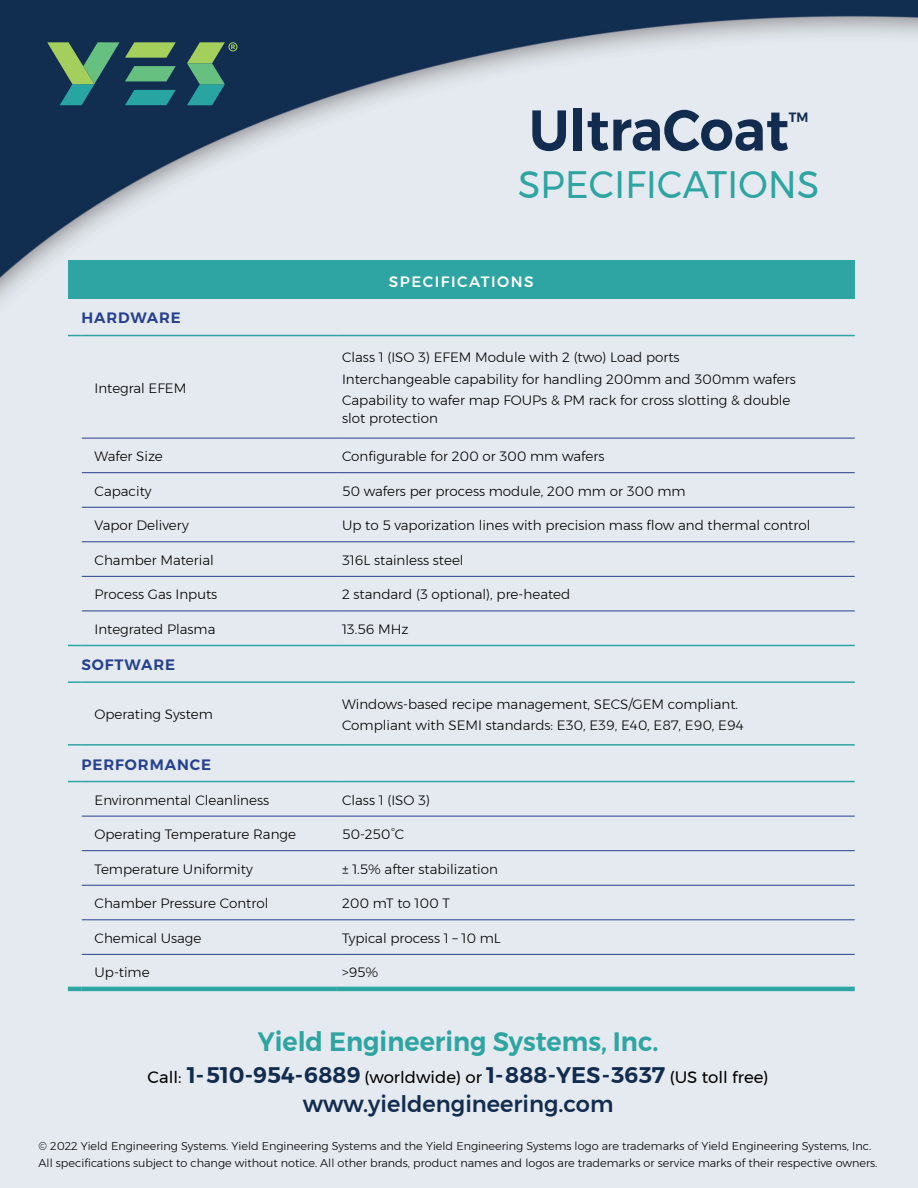
<style>
.page{position:relative;width:918px;height:1188px;background:#fff}
.page>*{position:absolute;margin:0;border:0;box-sizing:border-box;transform-origin:0 0}
.t1{font:600 57.3px "Montserrat";color:#122c50;scale:.94 1}
.t2{font:38.1px "Montserrat";letter-spacing:.01em;color:#2ea5a2;scale:.94 1}
.t3{font:600 26.55px "Montserrat";color:#2ea5a2;scale:.96 1}
.t4{font:500 22.5px "Montserrat";color:#122c50}
.t5{font:16.5px "Montserrat";color:#000}
.t6{font:600 15px "Montserrat";letter-spacing:.06em;color:#25408f}
.t7{font:500 15px "Montserrat";letter-spacing:.1em;color:#fff}
.t8{font:300 13.5px/21.3px "Montserrat";color:#000}
.t9{font:600 13.5px "Montserrat";color:#122c50;scale:.94 1}
.t10{font:300 11.25px/16.5px "Montserrat";color:#000}
.s1{font-weight:600;font-size:22.5px;color:#122c50}
</style>
<div class="page">
<img style="left:0;top:0;width:918px;height:1188px">
<div style="left:68px;top:261px;width:787px;height:38px;background:#2ea5a2"></div>
<svg style="left:68px;top:335px;width:14px;height:1px"></svg>
<hr style="left:82px;top:335px;width:254px;height:1px;background:#2ea5a2">
<hr style="left:336px;top:335px;width:519px;height:1px;background:#2ea5a2">
<hr style="left:82px;top:438px;width:254px;height:1px;background:#25408f">
<hr style="left:336px;top:438px;width:519px;height:1px;background:#25408f">
<hr style="left:82px;top:472px;width:254px;height:1px;background:#25408f">
<hr style="left:336px;top:472px;width:519px;height:1px;background:#25408f">
<hr style="left:82px;top:507px;width:254px;height:1px;background:#25408f">
<hr style="left:336px;top:507px;width:519px;height:1px;background:#25408f">
<hr style="left:82px;top:542px;width:254px;height:1px;background:#25408f">
<hr style="left:336px;top:542px;width:519px;height:1px;background:#25408f">
<hr style="left:82px;top:576px;width:254px;height:1px;background:#25408f">
<hr style="left:336px;top:576px;width:519px;height:1px;background:#25408f">
<hr style="left:82px;top:611px;width:254px;height:1px;background:#25408f">
<hr style="left:336px;top:611px;width:519px;height:1px;background:#25408f">
<hr style="left:82px;top:816px;width:254px;height:1px;background:#25408f">
<hr style="left:336px;top:816px;width:519px;height:1px;background:#25408f">
<hr style="left:82px;top:850px;width:254px;height:1px;background:#25408f">
<hr style="left:336px;top:850px;width:519px;height:1px;background:#25408f">
<hr style="left:82px;top:885px;width:254px;height:1px;background:#25408f">
<hr style="left:336px;top:885px;width:519px;height:1px;background:#25408f">
<hr style="left:82px;top:920px;width:254px;height:1px;background:#25408f">
<hr style="left:336px;top:920px;width:519px;height:1px;background:#25408f">
<svg style="left:68px;top:645px;width:14px;height:1px"></svg>
<hr style="left:82px;top:645px;width:254px;height:1px;background:#2ea5a2">
<hr style="left:336px;top:645px;width:519px;height:1px;background:#2ea5a2">
<svg style="left:68px;top:681px;width:14px;height:2px"></svg>
<hr style="left:82px;top:681px;width:254px;height:2px;background:#2ea5a2">
<hr style="left:336px;top:681px;width:519px;height:2px;background:#2ea5a2">
<svg style="left:68px;top:744px;width:14px;height:2px"></svg>
<hr style="left:82px;top:744px;width:254px;height:2px;background:#2ea5a2">
<hr style="left:336px;top:744px;width:519px;height:2px;background:#2ea5a2">
<svg style="left:68px;top:781px;width:14px;height:1px"></svg>
<hr style="left:82px;top:781px;width:254px;height:1px;background:#2ea5a2">
<hr style="left:336px;top:781px;width:519px;height:1px;background:#2ea5a2">
<hr style="left:82px;top:954px;width:254px;height:1px;background:#25408f">
<hr style="left:336px;top:954px;width:519px;height:1px;background:#25408f">
<hr style="left:68px;top:987px;width:14px;height:4px;background:#2ea5a2">
<hr style="left:82px;top:987px;width:254px;height:4px;background:#2ea5a2">
<hr style="left:336px;top:987px;width:519px;height:4px;background:#2ea5a2">
<svg style="left:47px;top:42px;width:129px;height:63px;background:#3e7465"></svg>
<svg style="left:187px;top:42px;width:50px;height:63px;background:#3c7667"></svg>
<h1 class="t1" style="left:529px;top:85px;width:278px">UltraCoat</h1>
<p class="t9" style="left:789px;top:106px;width:22px">TM</p>
<h2 class="t2" style="left:518px;top:156px;width:322px">SPECIFICATIONS</h2>
<p class="t6" style="left:81px;top:306px;width:101px">HARDWARE</p>
<p class="t8" style="left:95px;top:377px;width:93px">Integral EFEM</p>
<p class="t7" style="left:389px;top:270px;width:146px">SPECIFICATIONS</p>
<p class="t8" style="left:342px;top:347px;width:455px">Class 1 (ISO 3) EFEM Module with 2 (two) Load ports<br>Interchangeable capability for handling 200mm and 300mm wafers<br>Capability to wafer map FOUPs &amp; PM rack for cross slotting &amp; double</p>
<p class="t8" style="left:342px;top:407px;width:97px">slot protection</p>
<p class="t8" style="left:95px;top:445px;width:70px">Wafer Size</p>
<p class="t8" style="left:342px;top:445px;width:264px">Configurable for 200 or 300 mm wafers</p>
<p class="t8" style="left:95px;top:480px;width:59px">Capacity</p>
<p class="t8" style="left:342px;top:480px;width:345px">50 wafers per process module, 200 mm or 300 mm</p>
<p class="t8" style="left:95px;top:514px;width:96px">Vapor Delivery</p>
<p class="t8" style="left:342px;top:514px;width:470px">Up to 5 vaporization lines with precision mass flow and thermal control</p>
<p class="t8" style="left:95px;top:549px;width:121px">Chamber Material</p>
<p class="t8" style="left:342px;top:549px;width:123px">316L stainless steel</p>
<p class="t8" style="left:95px;top:584px;width:124px">Process Gas Inputs</p>
<p class="t8" style="left:342px;top:584px;width:230px">2 standard (3 optional), pre-heated</p>
<p class="t8" style="left:95px;top:618px;width:122px">Integrated Plasma</p>
<p class="t8" style="left:342px;top:618px;width:68px">13.56 MHz</p>
<p class="t6" style="left:81px;top:653px;width:95px">SOFTWARE</p>
<p class="t8" style="left:95px;top:704px;width:120px">Operating System</p>
<p class="t8" style="left:342px;top:693px;width:403px">Windows-based recipe management, SECS/GEM compliant.<br>Compliant with SEMI standards: E30, E39, E40, E87, E90, E94</p>
<p class="t6" style="left:81px;top:753px;width:131px">PERFORMANCE</p>
<p class="t8" style="left:95px;top:789px;width:176px">Environmental Cleanliness</p>
<p class="t8" style="left:342px;top:789px;width:89px">Class 1 (ISO 3)</p>
<p class="t8" style="left:95px;top:823px;width:203px">Operating Temperature Range</p>
<p class="t8" style="left:342px;top:823px;width:64px">50-250°C</p>
<p class="t8" style="left:95px;top:858px;width:160px">Temperature Uniformity</p>
<p class="t8" style="left:342px;top:858px;width:157px">± 1.5% after stabilization</p>
<p class="t8" style="left:95px;top:892px;width:175px">Chamber Pressure Control</p>
<p class="t8" style="left:342px;top:892px;width:109px">200 mT to 100 T</p>
<p class="t8" style="left:95px;top:927px;width:108px">Chemical Usage</p>
<p class="t8" style="left:342px;top:927px;width:160px">Typical process 1 – 10 mL</p>
<p class="t8" style="left:95px;top:961px;width:57px">Up-time</p>
<p class="t8" style="left:342px;top:961px;width:38px">&gt;95%</p>
<h3 class="t3" style="left:258px;top:1021px;width:419px">Yield Engineering Systems, Inc.</h3>
<p class="t5" style="left:148px;top:1065px;width:622px">Call: <span class="s1">1-510-954-6889</span> (worldwide) or <span class="s1">1-888-YES-3637</span> (US toll free)</p>
<h3 class="t4" style="left:303px;top:1086px;width:312px">www.yieldengineering.com</h3>
<p class="t10" style="left:39px;top:1138px;width:840px">© 2022 Yield Engineering Systems. Yield Engineering Systems and the Yield Engineering Systems logo are trademarks of Yield Engineering Systems, Inc.<br>All specifications subject to change without notice. All other brands, product names and logos are trademarks or service marks of their respective owners.</p>
</div>
